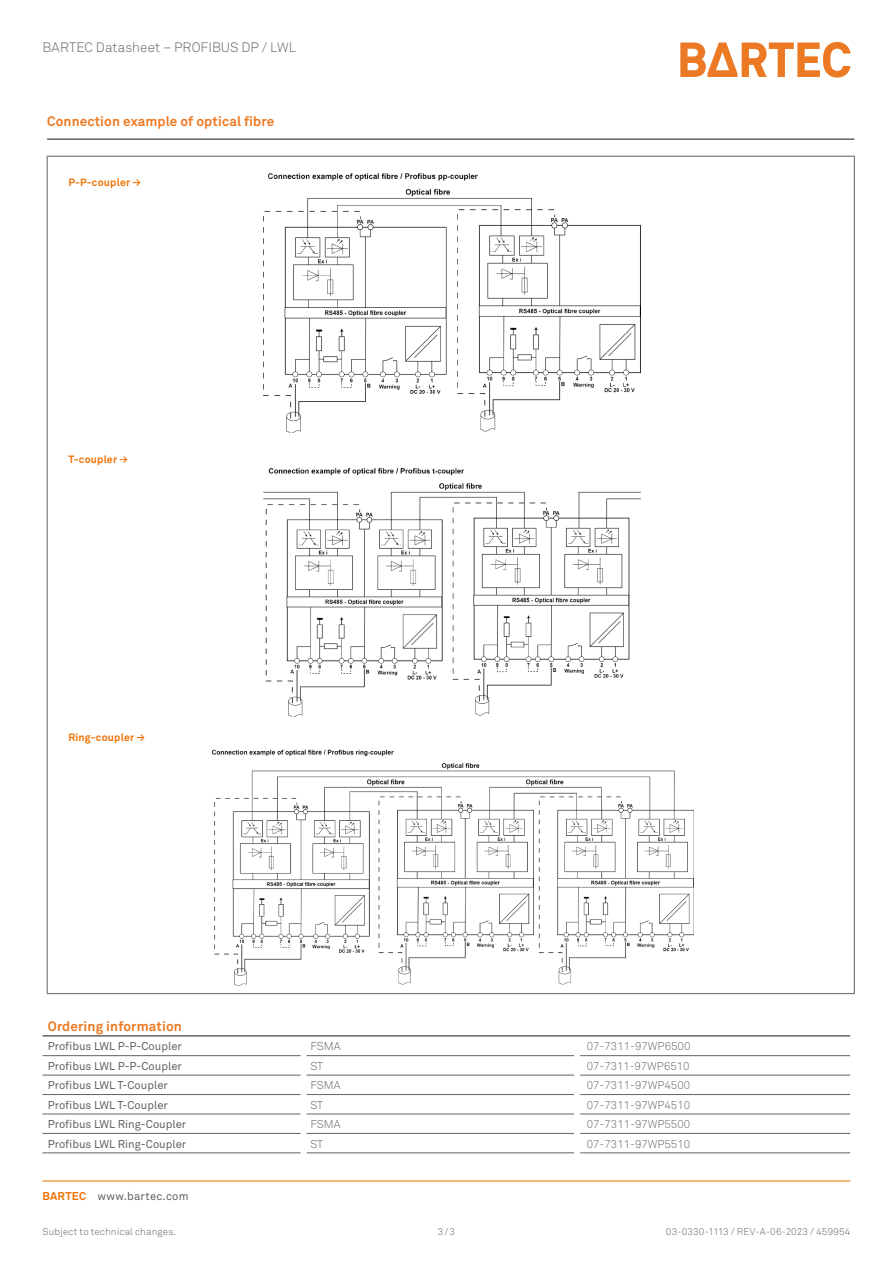
<style>
.page{position:relative;width:893px;height:1263px;background:#fff}
.page>*{position:absolute;margin:0;border:0;box-sizing:border-box;transform-origin:0 0}
.BARTEC_H3_9_5_12pt{font:700 13.5px "Akkurat Pro";letter-spacing:.01em;color:#ec7923}
.t1{font:300 13.5px "Akkurat Pro";letter-spacing:.005em;color:#636366}
._01_Name_7_5{font:11.25px "Akkurat Pro";color:#636366}
.t2{font:300 11.25px "Akkurat Pro";color:#636366}
._01_Name_7_5-2{font:11.25px "Akkurat Pro";letter-spacing:.025em;color:#636366}
._04_Caption_7{font:700 10.5px "Akkurat Pro";letter-spacing:.02em;color:#ef7100}
.t3{font:300 9.75px "Akkurat Pro";letter-spacing:.015em;color:#636366}
.s1{font-weight:700;color:#ef7100}
</style>
<div class="page">
<svg style="left:680px;top:42px;width:170px;height:36px"></svg>
<hr style="left:47px;top:138px;width:807px;height:2px;background:#636366">
<hr style="left:47px;top:156px;width:808px;height:1px;background:#636366">
<hr style="left:47px;top:157px;width:1px;height:836px;background:#636366">
<hr style="left:854px;top:157px;width:1px;height:836px;background:#636366">
<hr style="left:47px;top:993px;width:808px;height:1px;background:#636366">
<hr style="left:43px;top:1035px;width:262px;height:1px;background:#636366">
<hr style="left:305px;top:1035px;width:276px;height:1px;background:#636366">
<hr style="left:581px;top:1035px;width:269px;height:1px;background:#636366">
<hr style="left:43px;top:1055px;width:262px;height:1px;background:#636366">
<hr style="left:305px;top:1055px;width:276px;height:1px;background:#636366">
<hr style="left:581px;top:1055px;width:269px;height:1px;background:#636366">
<hr style="left:43px;top:1075px;width:262px;height:1px;background:#636366">
<hr style="left:305px;top:1075px;width:276px;height:1px;background:#636366">
<hr style="left:581px;top:1075px;width:269px;height:1px;background:#636366">
<hr style="left:43px;top:1094px;width:262px;height:1px;background:#636366">
<hr style="left:305px;top:1094px;width:276px;height:1px;background:#636366">
<hr style="left:581px;top:1094px;width:269px;height:1px;background:#636366">
<hr style="left:43px;top:1113px;width:262px;height:1px;background:#636366">
<hr style="left:305px;top:1113px;width:276px;height:1px;background:#636366">
<hr style="left:581px;top:1113px;width:269px;height:1px;background:#636366">
<hr style="left:43px;top:1133px;width:262px;height:1px;background:#636366">
<hr style="left:305px;top:1133px;width:276px;height:1px;background:#636366">
<hr style="left:581px;top:1133px;width:269px;height:1px;background:#636366">
<hr style="left:43px;top:1152px;width:262px;height:1px;background:#636366">
<hr style="left:305px;top:1152px;width:276px;height:1px;background:#636366">
<hr style="left:581px;top:1152px;width:269px;height:1px;background:#636366">
<hr style="left:43px;top:1181px;width:807px;height:1px;background:#ef7100">
<div style="left:301px;top:1045px;width:6px;height:116px;background:#fff"></div>
<div style="left:574px;top:1045px;width:6px;height:116px;background:#fff"></div>
<img style="left:264px;top:173px;width:377px;height:260px">
<img style="left:264px;top:468px;width:377px;height:249px">
<img style="left:211px;top:749px;width:483px;height:236px">
<p class="t1" style="left:43px;top:39px;width:255px">BARTEC Datasheet – PROFIBUS DP / LWL</p>
<p class="BARTEC_H3_9_5_12pt" style="left:47px;top:113px;width:229px">Connection example of optical fibre</p>
<p class="_04_Caption_7" style="left:68px;top:176px;width:74px">P-P-coupler →</p>
<p class="_04_Caption_7" style="left:68px;top:453px;width:61px">T-coupler →</p>
<p class="_04_Caption_7" style="left:68px;top:730px;width:78px">Ring-coupler →</p>
<p class="BARTEC_H3_9_5_12pt" style="left:48px;top:1017px;width:136px">Ordering information</p>
<p class="_01_Name_7_5" style="left:48px;top:1040px;width:136px">Profibus LWL P-P-Coupler</p>
<p class="t2" style="left:310px;top:1040px;width:32px">FSMA</p>
<p class="t2" style="left:587px;top:1040px;width:105px">07-7311-97WP6500</p>
<p class="_01_Name_7_5" style="left:48px;top:1059px;width:136px">Profibus LWL P-P-Coupler</p>
<p class="t2" style="left:310px;top:1059px;width:14px">ST</p>
<p class="t2" style="left:587px;top:1059px;width:104px">07-7311-97WP6510</p>
<p class="_01_Name_7_5" style="left:48px;top:1079px;width:122px">Profibus LWL T-Coupler</p>
<p class="t2" style="left:310px;top:1078px;width:32px">FSMA</p>
<p class="t2" style="left:587px;top:1078px;width:105px">07-7311-97WP4500</p>
<p class="_01_Name_7_5" style="left:48px;top:1098px;width:122px">Profibus LWL T-Coupler</p>
<p class="t2" style="left:310px;top:1098px;width:14px">ST</p>
<p class="t2" style="left:587px;top:1098px;width:105px">07-7311-97WP4510</p>
<p class="_01_Name_7_5" style="left:48px;top:1117px;width:140px">Profibus LWL Ring-Coupler</p>
<p class="t2" style="left:310px;top:1117px;width:32px">FSMA</p>
<p class="t2" style="left:587px;top:1117px;width:105px">07-7311-97WP5500</p>
<p class="_01_Name_7_5" style="left:48px;top:1137px;width:140px">Profibus LWL Ring-Coupler</p>
<p class="t2" style="left:310px;top:1137px;width:14px">ST</p>
<p class="t2" style="left:587px;top:1137px;width:105px">07-7311-97WP5510</p>
<p class="_01_Name_7_5-2" style="left:43px;top:1189px;width:148px"><span class="s1">BARTEC</span> www.bartec.com</p>
<p class="t3" style="left:43px;top:1226px;width:135px">Subject to technical changes.</p>
<p class="t3" style="left:666px;top:1226px;width:186px">03-0330-1113 / REV-A-06-2023 / 459954</p>
<p class="t3" style="left:438px;top:1226px;width:19px">3/3</p>
</div>
